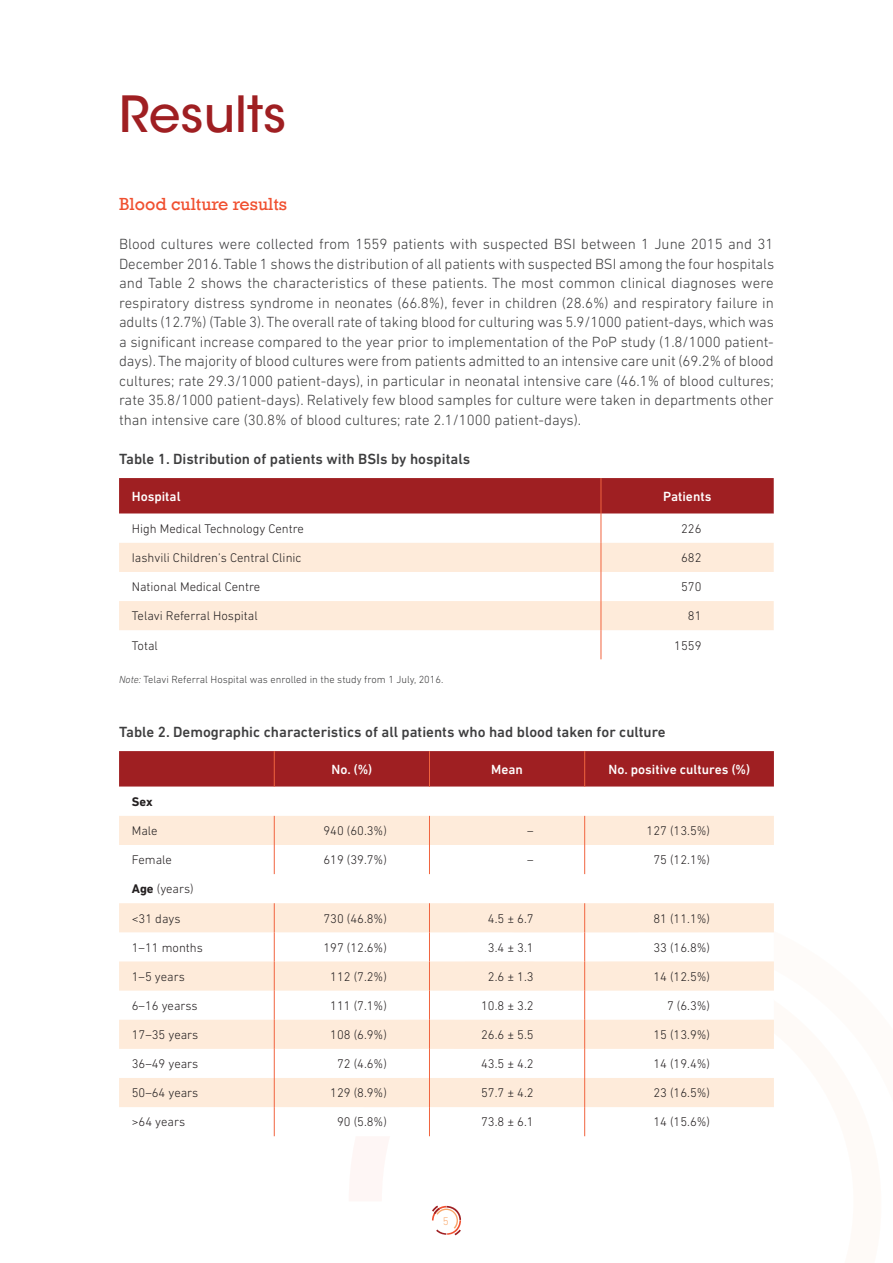
<style>
.page{position:relative;width:893px;height:1263px;background:#fff}
.page>*{position:absolute;margin:0;border:0;box-sizing:border-box;transform-origin:0 0}
.t1{font:500 49.5px "ITC Avant Garde Std";color:#9f1f22}
.t2{font:18px "Rockwell";color:#f05030}
.t3{font:300 15px/19.5px "DIN Next LT Pro";color:#3e3e3f;text-align:justify}
.t4{font:500 15px "DIN Next LT Pro";color:#3e3e3f}
.t5{font:500 13.5px "DIN Next LT Pro";color:#fff}
.t6{font:300 12.75px "DIN Next LT Pro";color:#231f20}
.t7{font:700 12.75px "DIN Next LT Pro";color:#231f20}
.t8{font:300 11.25px "DIN Next LT Pro";color:#f9ae75}
.t9{font:300 10.5px "DIN Next LT Pro";color:#3e3e3f}
.s1{font-style:italic}
.s2{font-weight:700}
</style>
<div class="page">
<svg style="left:432px;top:1205px;width:29px;height:30px"></svg>
<svg style="left:119px;top:478px;width:655px;height:181px"></svg>
<div style="left:119px;top:751px;width:655px;height:36px;background:#9f1f22"></div>
<svg style="left:119px;top:816px;width:655px;height:291px"></svg>
<hr style="left:274px;top:751px;width:1px;height:36px;background:#f1643f">
<hr style="left:429px;top:751px;width:1px;height:36px;background:#f1643f">
<hr style="left:584px;top:751px;width:1px;height:36px;background:#f1643f">
<svg style="left:274px;top:816px;width:1px;height:58px"></svg>
<svg style="left:429px;top:816px;width:1px;height:58px"></svg>
<svg style="left:584px;top:816px;width:1px;height:58px"></svg>
<svg style="left:274px;top:903px;width:1px;height:87px"></svg>
<svg style="left:584px;top:903px;width:1px;height:87px"></svg>
<hr style="left:274px;top:990px;width:1px;height:30px;background:#f1643f">
<hr style="left:584px;top:990px;width:1px;height:30px;background:#f1643f">
<svg style="left:274px;top:1020px;width:1px;height:116px"></svg>
<svg style="left:349px;top:897px;width:160px;height:239px"></svg>
<svg style="left:584px;top:1020px;width:1px;height:116px"></svg>
<h1 class="t1" style="left:119px;top:83px;width:169px">Results</h1>
<p class="t2" style="left:119px;top:194px;width:170px">Blood culture results</p>
<p class="t3" style="left:119px;top:234px;width:657px">Blood cultures were collected from 1559 patients with suspected BSI between 1 June 2015 and 31<br>December 2016. Table 1 shows the distribution of all patients with suspected BSI among the four hospitals and Table 2 shows the characteristics of these patients. The most common clinical diagnoses were respiratory distress syndrome in neonates (66.8%), fever in children (28.6%) and respiratory failure in adults (12.7%) (Table 3). The overall rate of taking blood for culturing was 5.9/1000 patient-days, which was a significant increase compared to the year prior to implementation of the PoP study (1.8/1000 patient&shy;days). The majority of blood cultures were from patients admitted to an intensive care unit (69.2% of blood cultures; rate 29.3/1000 patient-days), in particular in neonatal intensive care (46.1% of blood cultures; rate 35.8/1000 patient-days). Relatively few blood samples for culture were taken in departments other than intensive care (30.8% of blood cultures; rate 2.1/1000 patient-days).</p>
<p class="t4" style="left:119px;top:450px;width:353px">Table 1. Distribution of patients with BSIs by hospitals</p>
<p class="t5" style="left:132px;top:488px;width:50px">Hospital</p>
<p class="t5" style="left:663px;top:488px;width:50px">Patients</p>
<p class="t6" style="left:132px;top:521px;width:174px">High Medical Technology Centre</p>
<p class="t6" style="left:681px;top:521px;width:22px">226</p>
<p class="t6" style="left:132px;top:550px;width:171px">Iashvili Children’s Central Clinic</p>
<p class="t6" style="left:681px;top:550px;width:22px">682</p>
<p class="t6" style="left:132px;top:580px;width:130px">National Medical Centre</p>
<p class="t6" style="left:681px;top:580px;width:22px">570</p>
<p class="t6" style="left:132px;top:609px;width:127px">Telavi Referral Hospital</p>
<p class="t6" style="left:688px;top:609px;width:15px">81</p>
<p class="t6" style="left:132px;top:638px;width:28px">Total</p>
<p class="t6" style="left:674px;top:638px;width:29px">1559</p>
<p class="t9" style="left:119px;top:673px;width:326px"><span class="s1">Note:</span> Telavi Referral Hospital was enrolled in the study from 1 July, 2016.</p>
<p class="t4" style="left:119px;top:723px;width:548px">Table 2. Demographic characteristics of all patients who had blood taken for culture</p>
<p class="t5" style="left:331px;top:761px;width:42px">No. (%)</p>
<p class="t5" style="left:491px;top:761px;width:33px">Mean</p>
<p class="t5" style="left:608px;top:761px;width:143px">No. positive cultures (%)</p>
<p class="t7" style="left:132px;top:794px;width:22px">Sex</p>
<p class="t6" style="left:132px;top:823px;width:27px">Male</p>
<p class="t6" style="left:323px;top:823px;width:65px">940 (60.3%)</p>
<p class="t6" style="left:527px;top:823px;width:8px">–</p>
<p class="t6" style="left:647px;top:823px;width:65px">127 (13.5%)</p>
<p class="t6" style="left:132px;top:853px;width:42px">Female</p>
<p class="t6" style="left:323px;top:853px;width:65px">619 (39.7%)</p>
<p class="t6" style="left:527px;top:853px;width:8px">–</p>
<p class="t6" style="left:653px;top:853px;width:58px">75 (12.1%)</p>
<p class="t6" style="left:132px;top:882px;width:63px"><span class="s2">Age</span> (years)</p>
<p class="t6" style="left:132px;top:911px;width:50px">&lt;31 days</p>
<p class="t6" style="left:323px;top:911px;width:65px">730 (46.8%)</p>
<p class="t6" style="left:488px;top:911px;width:47px">4.5 ± 6.7</p>
<p class="t6" style="left:653px;top:911px;width:58px">81 (11.1%)</p>
<p class="t6" style="left:132px;top:940px;width:73px">1–11 months</p>
<p class="t6" style="left:323px;top:940px;width:65px">197 (12.6%)</p>
<p class="t6" style="left:488px;top:940px;width:47px">3.4 ± 3.1</p>
<p class="t6" style="left:653px;top:940px;width:58px">33 (16.8%)</p>
<p class="t6" style="left:132px;top:969px;width:55px">1–5 years</p>
<p class="t6" style="left:330px;top:969px;width:58px">112 (7.2%)</p>
<p class="t6" style="left:488px;top:969px;width:47px">2.6 ± 1.3</p>
<p class="t6" style="left:653px;top:969px;width:58px">14 (12.5%)</p>
<p class="t6" style="left:132px;top:998px;width:67px">6–16 yearss</p>
<p class="t6" style="left:330px;top:998px;width:58px">111 (7.1%)</p>
<p class="t6" style="left:481px;top:998px;width:54px">10.8 ± 3.2</p>
<p class="t6" style="left:667px;top:998px;width:45px">7 (6.3%)</p>
<p class="t6" style="left:132px;top:1027px;width:68px">17–35 years</p>
<p class="t6" style="left:330px;top:1027px;width:58px">108 (6.9%)</p>
<p class="t6" style="left:481px;top:1027px;width:54px">26.6 ± 5.5</p>
<p class="t6" style="left:653px;top:1027px;width:58px">15 (13.9%)</p>
<p class="t6" style="left:132px;top:1056px;width:68px">36–49 years</p>
<p class="t6" style="left:337px;top:1056px;width:51px">72 (4.6%)</p>
<p class="t6" style="left:481px;top:1056px;width:54px">43.5 ± 4.2</p>
<p class="t6" style="left:653px;top:1056px;width:58px">14 (19.4%)</p>
<p class="t6" style="left:132px;top:1086px;width:68px">50–64 years</p>
<p class="t6" style="left:330px;top:1086px;width:58px">129 (8.9%)</p>
<p class="t6" style="left:481px;top:1086px;width:54px">57.7 ± 4.2</p>
<p class="t6" style="left:653px;top:1086px;width:58px">23 (16.5%)</p>
<p class="t6" style="left:132px;top:1115px;width:55px">&gt;64 years</p>
<p class="t6" style="left:337px;top:1115px;width:51px">90 (5.8%)</p>
<p class="t6" style="left:481px;top:1115px;width:54px">73.8 ± 6.1</p>
<p class="t6" style="left:653px;top:1115px;width:58px">14 (15.6%)</p>
<p class="t8" style="left:443px;top:1214px;width:7px">5</p>
</div>
